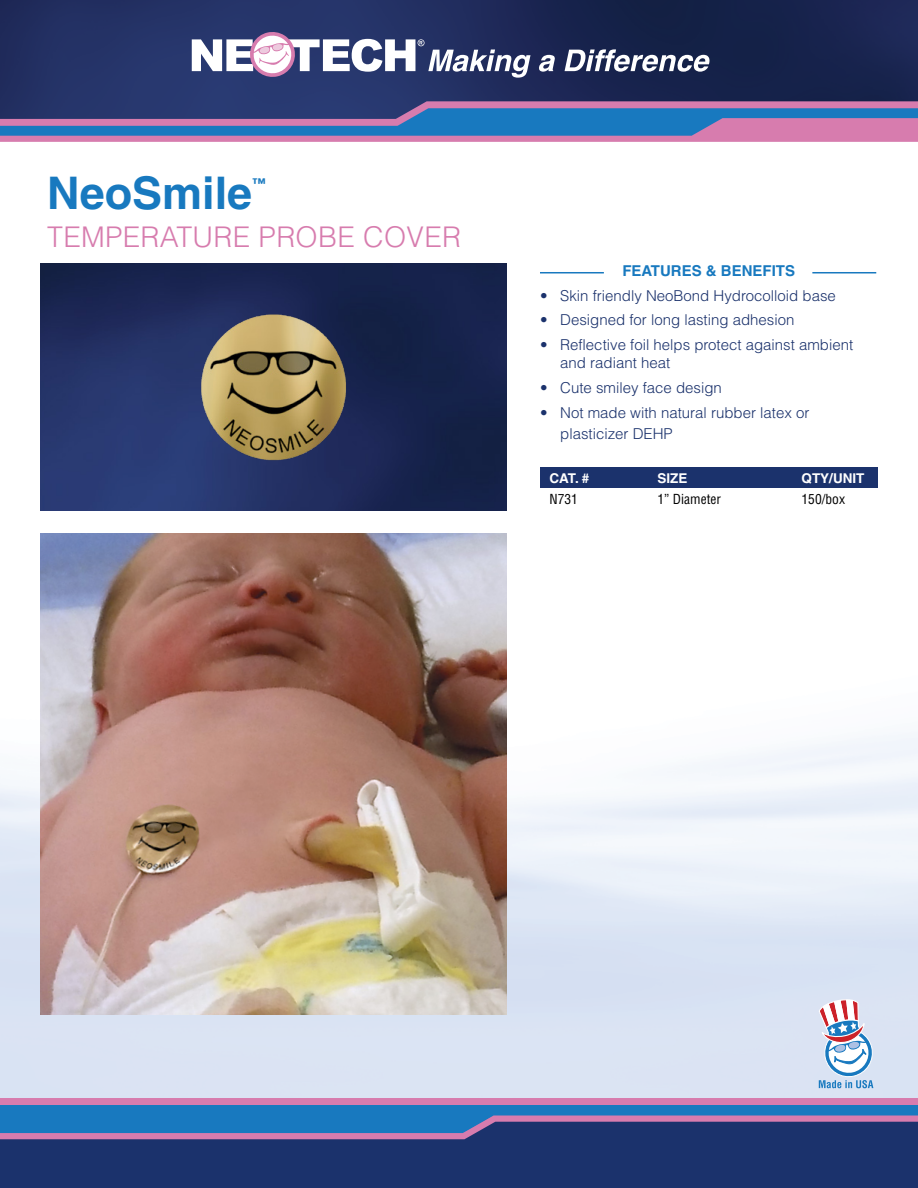
<style>
.page{position:relative;width:918px;height:1188px;background:#fff}
.page>*{position:absolute;margin:0;border:0;box-sizing:border-box;transform-origin:0 0}
.t1{font:700 45px "Helvetica LT Pro";color:#1879bf}
.t2{font:300 28.5px "Helvetica LT Pro";letter-spacing:.01em;color:#d77cae}
.t3{font:300 15px/18px "Helvetica LT Pro";color:#1b326c}
.t4{font:700 15px "Helvetica LT Pro";color:#1879bf}
.t5{font:condensed 13.5px "Helvetica LT Pro";color:#000}
.t6{font:700 13.5px "Helvetica LT Pro";color:#fff}
.t7{font:700 13.5px "Helvetica LT Pro";color:#1879bf}
</style>
<div class="page">
<img style="left:0;top:457px;width:918px;height:642px">
<img style="left:40px;top:263px;width:466px;height:248px">
<img style="left:40px;top:534px;width:466px;height:481px">
<div style="left:0;top:1116px;width:918px;height:72px;background:#1b326c"></div>
<svg style="left:0;top:1105px;width:918px;height:34px"></svg>
<div style="left:0;top:1099px;width:918px;height:6px;background:#d77cae"></div>
<svg style="left:819px;top:999px;width:54px;height:89px"></svg>
<hr style="left:540px;top:272px;width:64px;height:1px;background:#1879bf">
<hr style="left:812px;top:272px;width:64px;height:1px;background:#1879bf">
<img style="left:183px;top:297px;width:181px;height:180px">
<img style="left:0;top:0;width:918px;height:101px">
<svg style="left:0;top:101px;width:918px;height:41px;background:#6b6da7"></svg>
<svg style="left:539px;top:55px;width:16px;height:17px"></svg>
<svg style="left:565px;top:49px;width:145px;height:23px"></svg>
<svg style="left:192px;top:32px;width:339px;height:46px"></svg>
<div style="left:540px;top:468px;width:338px;height:21px;background:#1b326c"></div>
<div style="left:540px;top:489px;width:338px;height:21px;background:#fff"></div>
<h1 class="t1" style="left:47px;top:166px;width:207px">NeoSmile</h1>
<p class="t7" style="left:252px;top:175px;width:15px">™</p>
<h2 class="t2" style="left:47px;top:219px;width:415px">TEMPERATURE PROBE COVER</h2>
<p class="t4" style="left:622px;top:262px;width:174px">FEATURES &amp; BENEFITS</p>
<p class="t3" style="left:540px;top:286px;width:297px">• Skin friendly NeoBond Hydrocolloid base</p>
<p class="t3" style="left:540px;top:311px;width:256px">• Designed for long lasting adhesion</p>
<p class="t3" style="left:560px;top:336px;width:295px;text-indent:-20px">• Reflective foil helps protect against ambient and radiant heat</p>
<p class="t3" style="left:540px;top:378px;width:183px">• Cute smiley face design</p>
<p class="t3" style="left:560px;top:401px;width:251px;line-height:21.6px;text-indent:-20px">• Not made with natural rubber latex or plasticizer DEHP</p>
<p class="t6" style="left:550px;top:470px;width:41px">CAT. #</p>
<p class="t6" style="left:658px;top:470px;width:32px">SIZE</p>
<p class="t6" style="left:802px;top:470px;width:65px">QTY/UNIT</p>
<p class="t5" style="left:550px;top:491px;width:30px">N731</p>
<p class="t5" style="left:658px;top:491px;width:65px">1” Diameter</p>
<p class="t5" style="left:802px;top:491px;width:45px">150/box</p>
</div>
